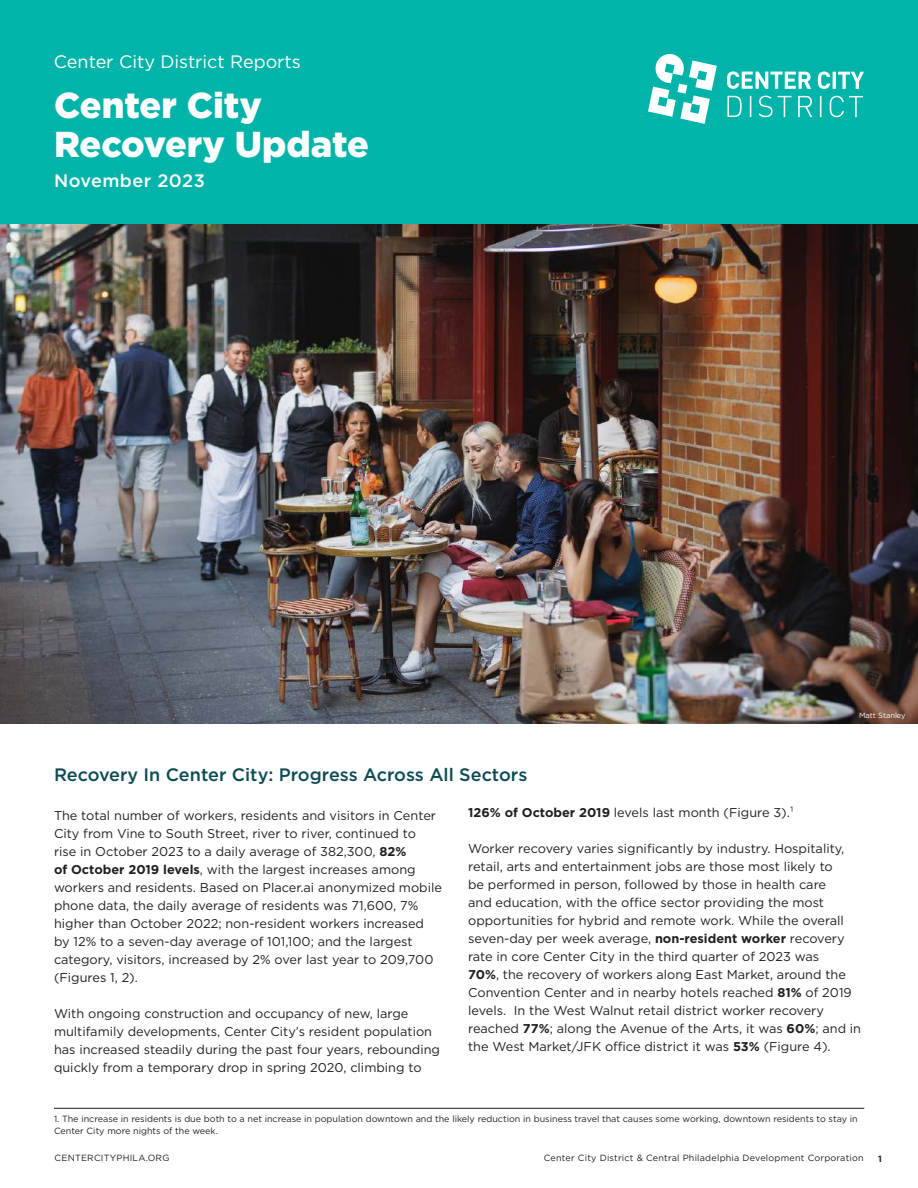
<style>
.page{position:relative;width:918px;height:1188px;background:#fff}
.page>*{position:absolute;margin:0;border:0;box-sizing:border-box;transform-origin:0 0}
.t1{font:900 36px "Gotham";color:#fff}
.Body{font:500 18px "Gotham";color:#0c4b53}
.t2{font:18px "Gotham";color:#fff}
.t3{font:500 18px "Gotham";letter-spacing:.025em;color:#fff}
.Body-2{font:12.75px/18px "Gotham";color:#231f20}
.Footnote{font:9px/12px "Gotham";color:#231f20}
.Footnote-2{font:9px "Gotham";letter-spacing:.025em;color:#231f20}
.t4{font:700 9px "Gotham";color:#231f20}
.Call_Out{font:7.5px "Gotham";color:#fff}
.s1{font-weight:700}
</style>
<div class="page">
<div style="left:0;top:0;width:918px;height:225px;background:#00b4a9"></div>
<svg style="left:648px;top:54px;width:69px;height:70px"></svg>
<svg style="left:727px;top:71px;width:84px;height:18px"></svg>
<svg style="left:818px;top:72px;width:12px;height:17px"></svg>
<hr style="left:833px;top:72px;width:3px;height:17px;background:#fff">
<svg style="left:838px;top:72px;width:26px;height:17px"></svg>
<svg style="left:727px;top:96px;width:15px;height:21px"></svg>
<svg style="left:750px;top:96px;width:1px;height:21px"></svg>
<svg style="left:759px;top:96px;width:32px;height:21px"></svg>
<svg style="left:798px;top:96px;width:14px;height:21px"></svg>
<svg style="left:820px;top:96px;width:1px;height:21px"></svg>
<svg style="left:830px;top:96px;width:33px;height:21px"></svg>
<img style="left:0;top:225px;width:918px;height:499px">
<hr style="left:54px;top:1108px;width:810px;height:1px;background:#231f20">
<h2 class="t2" style="left:54px;top:51px;width:249px">Center City District Reports</h2>
<p class="t1" style="left:54px;top:80px;width:209px">Center City</p>
<p class="t1" style="left:54px;top:119px;width:316px">Recovery Update</p>
<p class="t3" style="left:54px;top:169px;width:152px">November 2023</p>
<p class="Call_Out" style="left:859px;top:711px;width:48px">Matt Stanley</p>
<p class="Body" style="left:54px;top:763px;width:475px">Recovery In Center City: Progress Across All Sectors</p>
<p class="Body-2" style="left:54px;top:806px;width:390px">The total number of workers, residents and visitors in Center City from Vine to South Street, river to river, continued to<br>rise in October 2023 to a daily average of 382,300, <span class="s1">82%<br>of October 2019 levels</span>, with the largest increases among workers and residents. Based on Placer.ai anonymized mobile phone data, the daily average of residents was 71,600, 7% higher than October 2022; non-resident workers increased by 12% to a seven-day average of 101,100; and the largest category, visitors, increased by 2% over last year to 209,700 (Figures 1, 2).</p>
<p class="Body-2" style="left:54px;top:1004px;width:388px">With ongoing construction and occupancy of new, large multifamily developments, Center City’s resident population has increased steadily during the past four years, rebounding quickly from a temporary drop in spring 2020, climbing to</p>
<p class="Body-2" style="left:468px;top:803px;width:327px"><span class="s1">126% of October 2019</span> levels last month (Figure 3).¹</p>
<p class="Body-2" style="left:468px;top:839px;width:395px">Worker recovery varies significantly by industry. Hospitality, retail, arts and entertainment jobs are those most likely to<br>be performed in person, followed by those in health care<br>and education, with the office sector providing the most opportunities for hybrid and remote work. While the overall seven-day per week average, <span class="s1">non-resident worker</span> recovery rate in core Center City in the third quarter of 2023 was<br><span class="s1">70%</span>, the recovery of workers along East Market, around the Convention Center and in nearby hotels reached <span class="s1">81%</span> of 2019 levels. In the West Walnut retail district worker recovery reached <span class="s1">77%</span>; along the Avenue of the Arts, it was <span class="s1">60%</span>; and in the West Market/JFK office district it was <span class="s1">53%</span> (Figure 4).</p>
<p class="Footnote" style="left:54px;top:1113px;width:805px">1. The increase in residents is due both to a net increase in population downtown and the likely reduction in business travel that causes some working, downtown residents to stay in<br>Center City more nights of the week.</p>
<p class="Footnote-2" style="left:55px;top:1152px;width:116px">CENTERCITYPHILA.ORG</p>
<p class="Footnote-2" style="left:544px;top:1152px;width:321px">Center City District &amp; Central Philadelphia Development Corporation</p>
<p class="t4" style="left:878px;top:1153px;width:5px">1</p>
</div>
